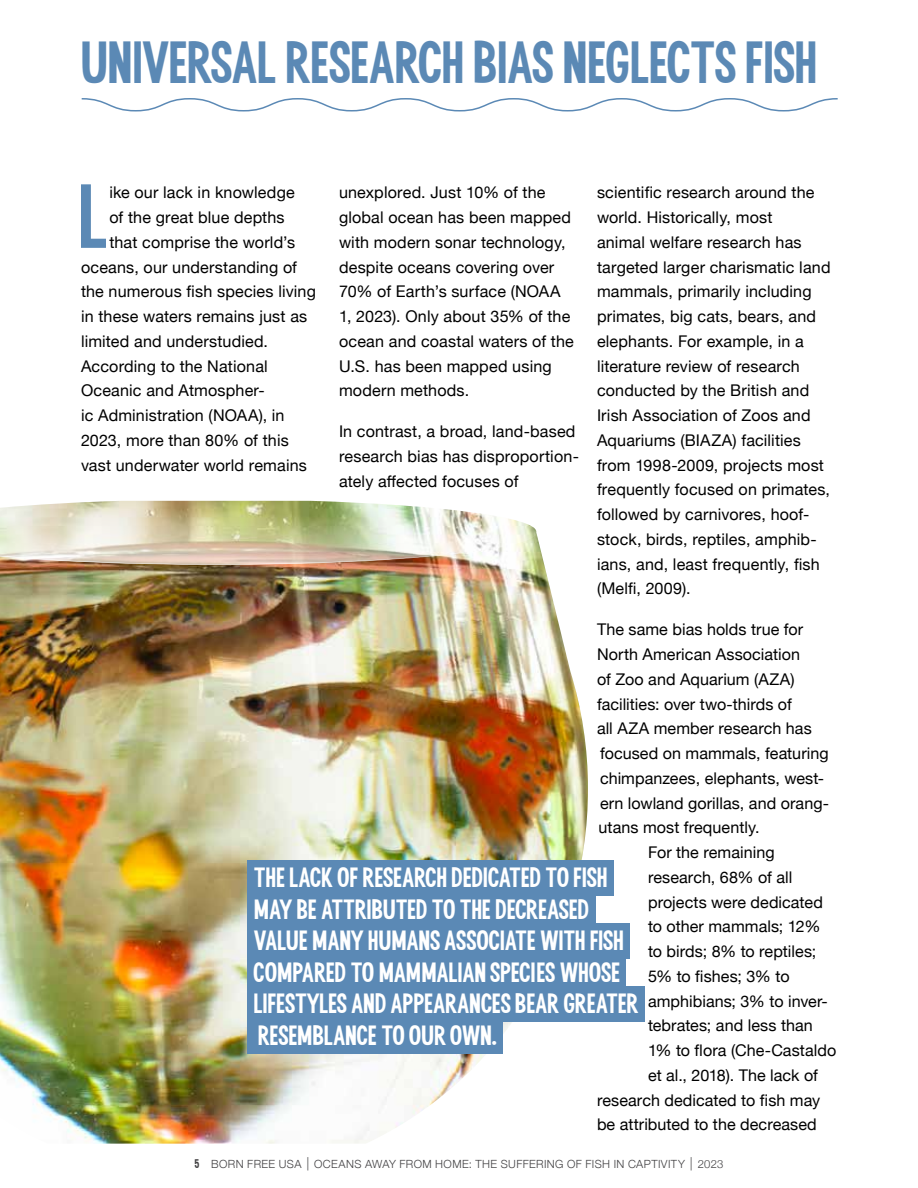
<style>
.page{position:relative;width:918px;height:1188px;background:#fff}
.page>*{position:absolute;margin:0;border:0;box-sizing:border-box;transform-origin:0 0}
.t1{font:73.2px "Born Free Sans";color:#5b89b5}
.t2{font:48px "Born Free Sans";letter-spacing:.005em;color:#5b89b5}
.t3{font:22.5px/31.5px "Born Free Sans";letter-spacing:.01em;color:#fff}
.t4{font:16.2px/24.8px "Helvetica Neue";letter-spacing:.01em;color:#000}
.t5{font:300 11.25px "Helvetica Neue";letter-spacing:.035em;color:#414042}
.s1{font-family:"Born Free Sans";font-weight:400;font-size:10.2px}
</style>
<div class="page">
<img style="left:0;top:535px;width:588px;height:609px">
<img style="left:0;top:500px;width:537px;height:65px">
<div style="left:247px;top:860px;width:367px;height:36px;background:#5b89b5"></div>
<div style="left:247px;top:892px;width:349px;height:35px;background:#5b89b5"></div>
<div style="left:247px;top:923px;width:383px;height:36px;background:#5b89b5"></div>
<div style="left:247px;top:955px;width:379px;height:35px;background:#5b89b5"></div>
<div style="left:247px;top:986px;width:397px;height:36px;background:#5b89b5"></div>
<div style="left:247px;top:1018px;width:256px;height:35px;background:#5b89b5"></div>
<svg style="left:81px;top:98px;width:757px;height:14px"></svg>
<h2 class="t2" style="left:81px;top:38px;width:737px">UNIVERSAL RESEARCH BIAS NEGLECTS FISH</h2>
<h1 class="t1" style="left:79px;top:178px;width:30px">L</h1>
<p class="t4" style="left:109px;top:181px;width:187px">ike our lack in knowledge</p>
<p class="t4" style="left:597px;top:181px;width:235px">scientific research around the world. Historically, most<br>animal welfare research has targeted larger charismatic land mammals, primarily including primates, big cats, bears, and elephants. For example, in a literature review of research conducted by the British and<br>Irish Association of Zoos and<br>Aquariums (BIAZA) facilities from 1998-2009, projects most frequently focused on primates, followed by carnivores, hoof&shy;stock, birds, reptiles, amphib&shy;ians, and, least frequently, fish (Melfi, 2009).</p>
<p class="t4" style="left:597px;top:618px;width:208px">The same bias holds true for</p>
<p class="t4" style="left:597px;top:643px;width:205px">North American Association</p>
<p class="t4" style="left:597px;top:668px;width:199px">of Zoo and Aquarium (AZA)</p>
<p class="t4" style="left:597px;top:692px;width:196px">facilities: over two-thirds of</p>
<p class="t4" style="left:597px;top:717px;width:216px">all AZA member research has</p>
<p class="t4" style="left:600px;top:742px;width:230px">focused on mammals, featuring</p>
<p class="t4" style="left:600px;top:767px;width:226px">chimpanzees, elephants, west-</p>
<p class="t4" style="left:600px;top:791px;width:231px">ern lowland gorillas, and orang-</p>
<p class="t4" style="left:599px;top:816px;width:163px">utans most frequently.</p>
<p class="t4" style="left:648px;top:841px;width:128px">For the remaining</p>
<p class="t4" style="left:648px;top:866px;width:146px">research, 68% of all</p>
<p class="t4" style="left:648px;top:890px;width:176px">projects were dedicated</p>
<p class="t4" style="left:648px;top:915px;width:174px">to other mammals; 12%</p>
<p class="t4" style="left:648px;top:940px;width:170px">to birds; 8% to reptiles;</p>
<p class="t4" style="left:648px;top:965px;width:143px">5% to fishes; 3% to</p>
<p class="t4" style="left:648px;top:989px;width:181px">amphibians; 3% to inver-</p>
<p class="t4" style="left:648px;top:1014px;width:166px">tebrates; and less than</p>
<p class="t4" style="left:648px;top:1039px;width:190px">1% to flora (Che-Castaldo</p>
<p class="t4" style="left:648px;top:1064px;width:172px">et al., 2018). The lack of</p>
<p class="t4" style="left:597px;top:1088px;width:225px">research dedicated to fish may</p>
<p class="t4" style="left:597px;top:1113px;width:221px">be attributed to the decreased</p>
<p class="t4" style="left:339px;top:181px;width:236px">unexplored. Just 10% of the global ocean has been mapped with modern sonar technology, despite oceans covering over<br>70% of Earth’s surface (NOAA<br>1, 2023). Only about 35% of the ocean and coastal waters of the<br>U.S. has been mapped using modern methods.</p>
<p class="t4" style="left:339px;top:420px;width:241px">In contrast, a broad, land-based research bias has disproportion&shy;ately affected focuses of</p>
<p class="t4" style="left:109px;top:206px;width:177px">of the great blue depths</p>
<p class="t4" style="left:109px;top:231px;width:187px">that comprise the world’s</p>
<p class="t4" style="left:81px;top:255px;width:218px">oceans, our understanding of</p>
<p class="t4" style="left:81px;top:280px;width:237px">the numerous fish species living</p>
<p class="t4" style="left:81px;top:305px;width:228px">in these waters remains just as</p>
<p class="t4" style="left:81px;top:330px;width:189px">limited and understudied.</p>
<p class="t4" style="left:81px;top:354px;width:188px">According to the National</p>
<p class="t4" style="left:81px;top:379px;width:185px">Oceanic and Atmospher-</p>
<p class="t4" style="left:81px;top:404px;width:205px">ic Administration (NOAA), in</p>
<p class="t4" style="left:81px;top:429px;width:209px">2023, more than 80% of this</p>
<p class="t4" style="left:81px;top:453px;width:228px">vast underwater world remains</p>
<h3 class="t3" style="left:254px;top:864px;width:385px">THE LACK OF RESEARCH DEDICATED TO FISH MAY BE ATTRIBUTED TO THE DECREASED VALUE MANY HUMANS ASSOCIATE WITH FISH COMPARED TO MAMMALIAN SPECIES WHOSE LIFESTYLES AND APPEARANCES BEAR GREATER RESEMBLANCE TO OUR OWN.</h3>
<p class="t5" style="left:194px;top:1155px;width:531px"><span class="s1">5</span> BORN FREE USA ︱ OCEANS AWAY FROM HOME: THE SUFFERING OF FISH IN CAPTIVITY ︱ 2023</p>
</div>
